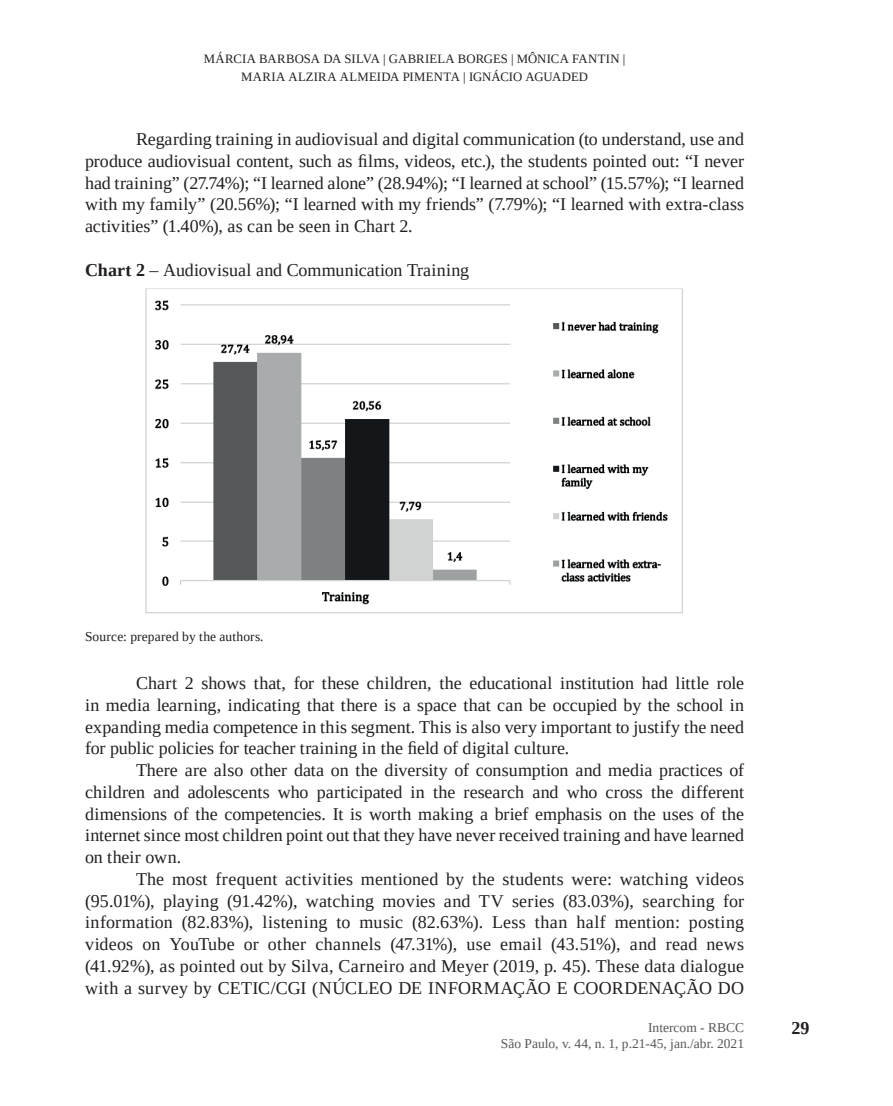
<style>
.page{position:relative;width:893px;height:1106px;background:#fff}
.page>*{position:absolute;margin:0;border:0;box-sizing:border-box;transform-origin:0 0}
.t1{font:18px/21.8px "Liberation Serif";color:#231f20;text-align:justify}
.t2{font:700 18px "Liberation Serif";color:#231f20}
.t3{font:13.5px/16.2px "Liberation Serif";color:#57585a;text-align:right}
.t4{font:13.5px "Liberation Serif";letter-spacing:.01em;color:#231f20}
.t5{font:12.75px/18px "Liberation Serif";letter-spacing:.01em;color:#231f20;text-align:center}
.s1{font-weight:700}
</style>
<div class="page">
<img style="left:145px;top:288px;width:538px;height:326px">
<p class="t5" style="left:204px;top:50px;width:423px">MÁRCIA BARBOSA DA SILVA | GABRIELA BORGES | MÔNICA FANTIN |<br>MARIA ALZIRA ALMEIDA PIMENTA | IGNÁCIO AGUADED</p>
<p class="t1" style="left:85px;top:128px;width:661px;text-indent:51px">Regarding training in audiovisual and digital communication (to understand, use and produce audiovisual content, such as films, videos, etc.), the students pointed out: “I never had training” (27.74%); “I learned alone” (28.94%); “I learned at school” (15.57%); “I learned with my family” (20.56%); “I learned with my friends” (7.79%); “I learned with extra-class activities” (1.40%), as can be seen in Chart 2.</p>
<p class="t1" style="left:85px;top:259px;width:386px"><span class="s1">Chart 2</span> – Audiovisual and Communication Training</p>
<p class="t4" style="left:85px;top:628px;width:180px">Source: prepared by the authors.</p>
<p class="t1" style="left:85px;top:672px;width:661px;text-indent:51px">Chart 2 shows that, for these children, the educational institution had little role in media learning, indicating that there is a space that can be occupied by the school in expanding media competence in this segment. This is also very important to justify the need for public policies for teacher training in the field of digital culture.</p>
<p class="t1" style="left:85px;top:759px;width:661px;text-indent:51px">There are also other data on the diversity of consumption and media practices of children and adolescents who participated in the research and who cross the different dimensions of the competencies. It is worth making a brief emphasis on the uses of the internet since most children point out that they have never received training and have learned on their own.</p>
<p class="t1" style="left:85px;top:868px;width:661px;text-indent:51px">The most frequent activities mentioned by the students were: watching videos (95.01%), playing (91.42%), watching movies and TV series (83.03%), searching for information (82.83%), listening to music (82.63%). Less than half mention: posting videos on YouTube or other channels (47.31%), use email (43.51%), and read news (41.92%), as pointed out by Silva, Carneiro and Meyer (2019, p. 45). These data dialogue with a survey by CETIC/CGI (NÚCLEO DE INFORMAÇÃO E COORDENAÇÃO DO</p>
<p class="t3" style="left:501px;top:1018px;width:245px">Intercom - RBCC<br>São Paulo, v. 44, n. 1, p.21-45, jan./abr. 2021</p>
<p class="t2" style="left:791px;top:1016px;width:19px">29</p>
</div>
